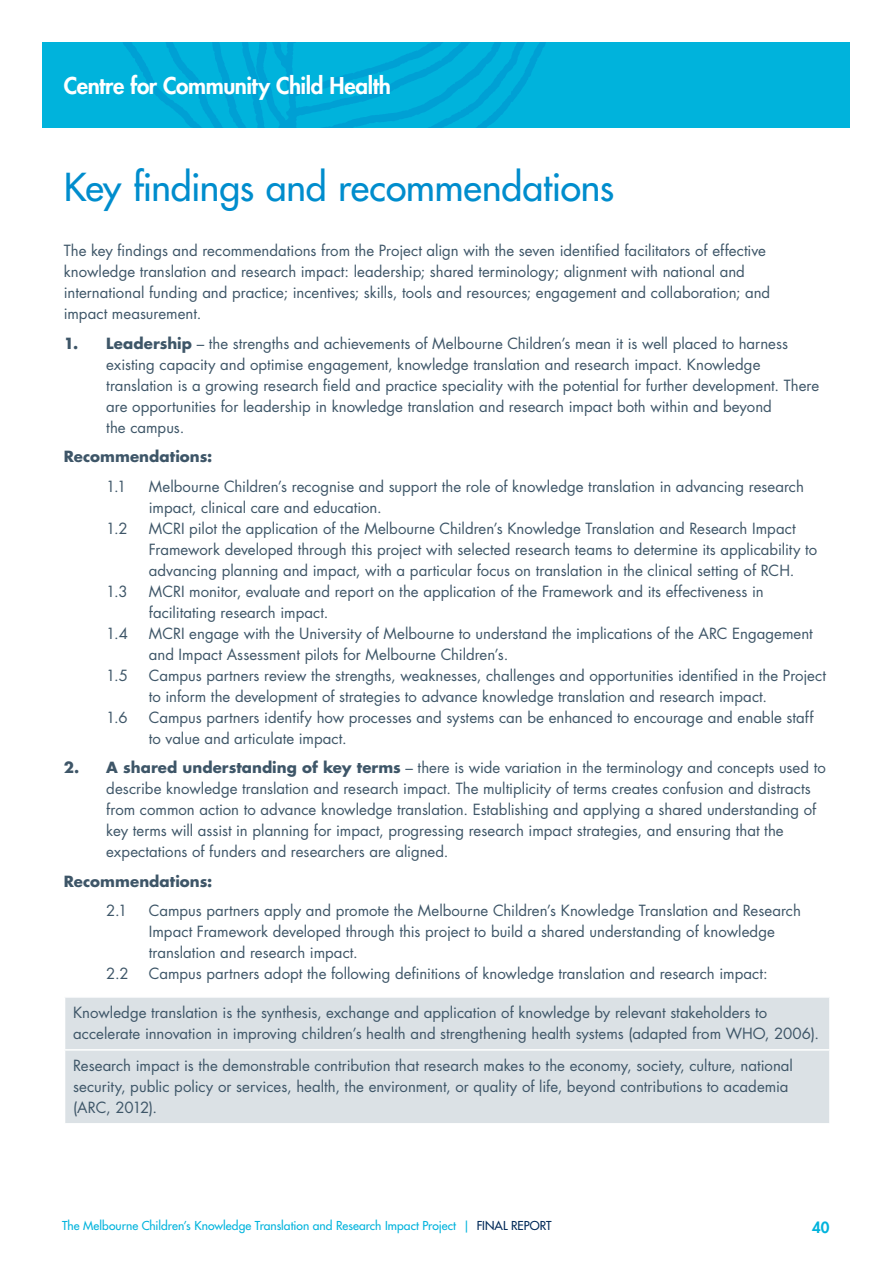
<style>
.page{position:relative;width:893px;height:1263px;background:#fff}
.page>*{position:absolute;margin:0;border:0;box-sizing:border-box;transform-origin:0 0}
.t1{font:500 37.5px "Futura LT Pro";letter-spacing:-.005em;color:#008dcd}
.t2{font:800 22.5px "Futura LT Pro";letter-spacing:-.02em;color:#fff}
.t3{font:15px/21px "Futura LT Pro";color:#3e5668}
.t4{font:700 15px "Futura LT Pro";letter-spacing:.005em;color:#3e5668}
.t5{font:800 15px "Futura LT Pro";color:#00b3dc}
.t6{font:500 12px "Futura LT Pro";letter-spacing:.005em;color:#00b3dc}
.s1{font-weight:700}
.s2{color:#002958}
</style>
<div class="page">
<div style="left:43px;top:43px;width:807px;height:85px;background:#00b3dc"></div>
<div style="left:65px;top:998px;width:764px;height:125px;background:#dbe1e5"></div>
<hr style="left:64px;top:1049px;width:767px;height:1px;background:#fff">
<h2 class="t2" style="left:64px;top:69px;width:329px">Centre for Community Child Health</h2>
<h1 class="t1" style="left:64px;top:159px;width:552px">Key findings and recommendations</h1>
<p class="t3" style="left:64px;top:240px;width:708px">The key findings and recommendations from the Project align with the seven identified facilitators of effective knowledge translation and research impact: leadership; shared terminology; alignment with national and international funding and practice; incentives; skills, tools and resources; engagement and collaboration; and impact measurement.</p>
<p class="t3" style="left:106px;top:332px;width:714px;text-indent:-43px"><span class="s1">1. Leadership</span> – the strengths and achievements of Melbourne Children’s mean it is well placed to harness existing capacity and optimise engagement, knowledge translation and research impact. Knowledge translation is a growing research field and practice speciality with the potential for further development. There are opportunities for leadership in knowledge translation and research impact both within and beyond<br>the campus.</p>
<p class="t4" style="left:64px;top:445px;width:150px">Recommendations:</p>
<p class="t3" style="left:106px;top:475px;width:22px">1.1</p>
<p class="t3" style="left:149px;top:475px;width:657px">Melbourne Children’s recognise and support the role of knowledge translation in advancing research impact, clinical care and education.</p>
<p class="t3" style="left:106px;top:517px;width:23px">1.2</p>
<p class="t3" style="left:149px;top:517px;width:670px">MCRI pilot the application of the Melbourne Children’s Knowledge Translation and Research Impact<br>Framework developed through this project with selected research teams to determine its applicability to advancing planning and impact, with a particular focus on translation in the clinical setting of RCH.</p>
<p class="t3" style="left:106px;top:580px;width:23px">1.3</p>
<p class="t3" style="left:149px;top:580px;width:616px">MCRI monitor, evaluate and report on the application of the Framework and its effectiveness in facilitating research impact.</p>
<p class="t3" style="left:106px;top:622px;width:23px">1.4</p>
<p class="t3" style="left:149px;top:622px;width:665px">MCRI engage with the University of Melbourne to understand the implications of the ARC Engagement and Impact Assessment pilots for Melbourne Children’s.</p>
<p class="t3" style="left:106px;top:664px;width:23px">1.5</p>
<p class="t3" style="left:149px;top:664px;width:679px">Campus partners review the strengths, weaknesses, challenges and opportunities identified in the Project to inform the development of strategies to advance knowledge translation and research impact.</p>
<p class="t3" style="left:106px;top:706px;width:23px">1.6</p>
<p class="t3" style="left:149px;top:706px;width:666px">Campus partners identify how processes and systems can be enhanced to encourage and enable staff to value and articulate impact.</p>
<p class="t3" style="left:106px;top:757px;width:721px;text-indent:-43px"><span class="s1">2. A shared understanding of key terms</span> – there is wide variation in the terminology and concepts used to describe knowledge translation and research impact. The multiplicity of terms creates confusion and distracts from common action to advance knowledge translation. Establishing and applying a shared understanding of key terms will assist in planning for impact, progressing research impact strategies, and ensuring that the expectations of funders and researchers are aligned.</p>
<p class="t4" style="left:64px;top:869px;width:150px">Recommendations:</p>
<p class="t3" style="left:106px;top:900px;width:22px">2.1</p>
<p class="t3" style="left:149px;top:900px;width:654px">Campus partners apply and promote the Melbourne Children’s Knowledge Translation and Research<br>Impact Framework developed through this project to build a shared understanding of knowledge translation and research impact.</p>
<p class="t3" style="left:106px;top:963px;width:24px">2.2</p>
<p class="t3" style="left:149px;top:963px;width:620px">Campus partners adopt the following definitions of knowledge translation and research impact:</p>
<p class="t3" style="left:73px;top:1002px;width:747px">Knowledge translation is the synthesis, exchange and application of knowledge by relevant stakeholders to accelerate innovation in improving children’s health and strengthening health systems (adapted from WHO, 2006).</p>
<p class="t3" style="left:73px;top:1054px;width:721px">Research impact is the demonstrable contribution that research makes to the economy, society, culture, national security, public policy or services, health, the environment, or quality of life, beyond contributions to academia (ARC, 2012).</p>
<p class="t6" style="left:62px;top:1217px;width:491px">The Melbourne Children’s Knowledge Translation and Research Impact Project | <span class="s2">FINAL REPORT</span></p>
<p class="t5" style="left:812px;top:1216px;width:19px">40</p>
</div>
